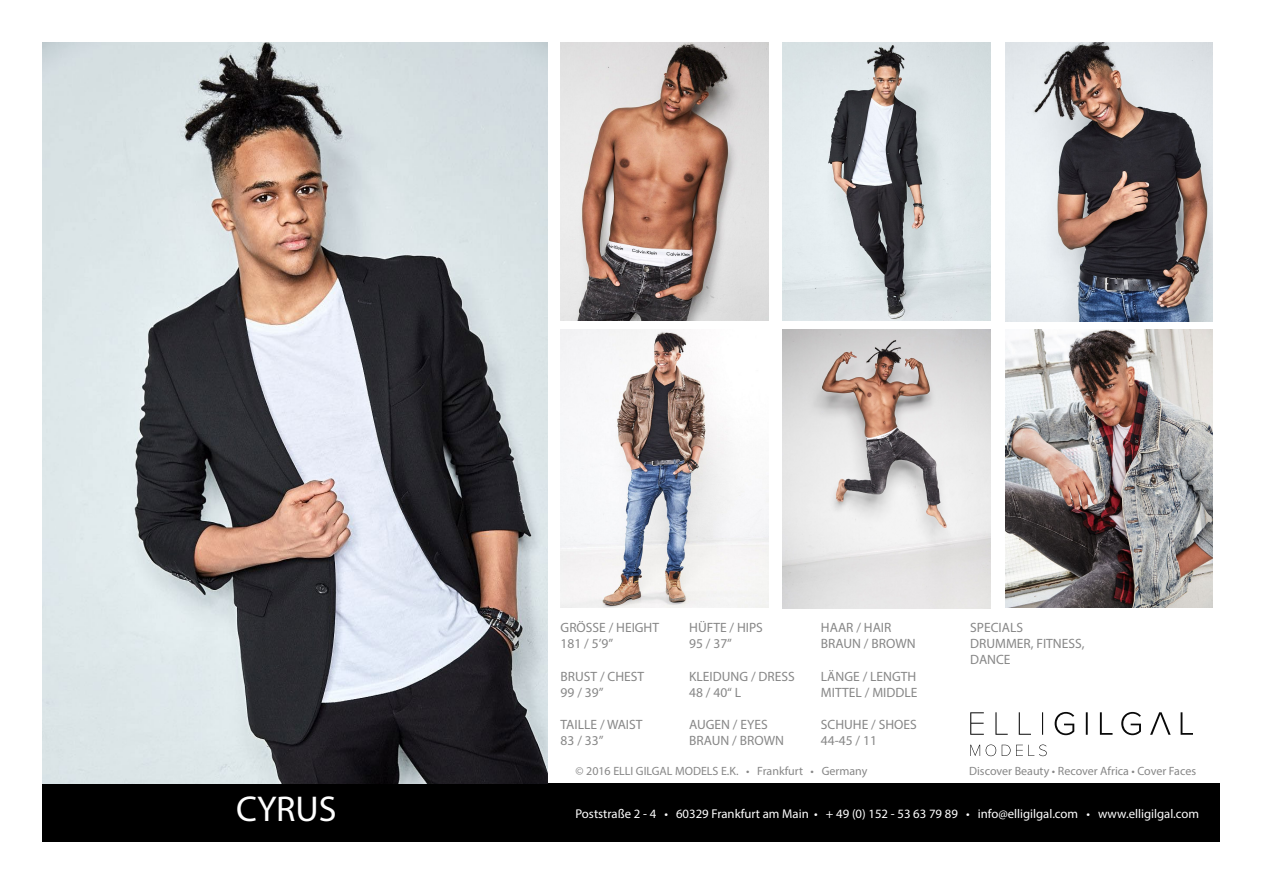
<style>
.page{position:relative;width:1263px;height:893px;background:#fff}
.page>*{position:absolute;margin:0;border:0;box-sizing:border-box;transform-origin:0 0}
.t1{font:36px "Myriad Pro";color:#fff}
.t2{font:13.5px/16.2px "Myriad Pro";color:#878787}
.t3{font:12.75px "Myriad Pro";color:#fff}
.t4{font:12px "Myriad Pro";color:#878787}
.s1{color:#fdfdfd}
</style>
<div class="page">
<div style="left:43px;top:783px;width:1177px;height:59px;background:#000"></div>
<img style="left:43px;top:43px;width:504px;height:740px">
<img style="left:561px;top:43px;width:207px;height:277px">
<img style="left:783px;top:43px;width:207px;height:277px">
<svg style="left:970px;top:712px;width:223px;height:44px"></svg>
<img style="left:1005px;top:43px;width:208px;height:278px">
<img style="left:561px;top:330px;width:207px;height:277px">
<img style="left:783px;top:330px;width:207px;height:278px">
<img style="left:1005px;top:330px;width:208px;height:277px">
<h1 class="t1" style="left:236px;top:787px;width:102px">CYRUS</h1>
<p class="t2" style="left:561px;top:619px;width:100px">GRÖSSE / HEIGHT<br>181 / 5’9”</p>
<p class="t2" style="left:561px;top:668px;width:85px">BRUST / CHEST<br>99 / 39”</p>
<p class="t2" style="left:561px;top:716px;width:83px">TAILLE / WAIST<br>83 / 33”</p>
<p class="t2" style="left:689px;top:619px;width:75px">HÜFTE / HIPS<br>95 / 37”</p>
<p class="t2" style="left:689px;top:668px;width:107px">KLEIDUNG / DRESS<br>48 / 40“ L</p>
<p class="t2" style="left:689px;top:716px;width:96px">AUGEN / EYES<br>BRAUN / BROWN</p>
<p class="t4" style="left:575px;top:763px;width:293px">© 2016 ELLI GILGAL MODELS E.K. • Frankfurt • Germany</p>
<p class="t4" style="left:969px;top:763px;width:228px">Discover Beauty • Recover Africa • Cover Faces</p>
<p class="t2" style="left:821px;top:619px;width:96px">HAAR / HAIR<br>BRAUN / BROWN</p>
<p class="t2" style="left:821px;top:668px;width:98px">LÄNGE / LENGTH<br>MITTEL / MIDDLE</p>
<p class="t2" style="left:821px;top:716px;width:97px">SCHUHE / SHOES<br>44-45 / 11</p>
<p class="t2" style="left:970px;top:619px;width:116px">SPECIALS<br>DRUMMER, FITNESS,<br>DANCE</p>
<p class="t3" style="left:575px;top:806px;width:625px">Poststraße <span class="s1">2 - 4</span> • 60329 Frankfurt am Main • + 49 (0) 152 - 53 63 79 89 • info@elligilgal.com <span class="s1">• www.elligilgal.com</span></p>
</div>
